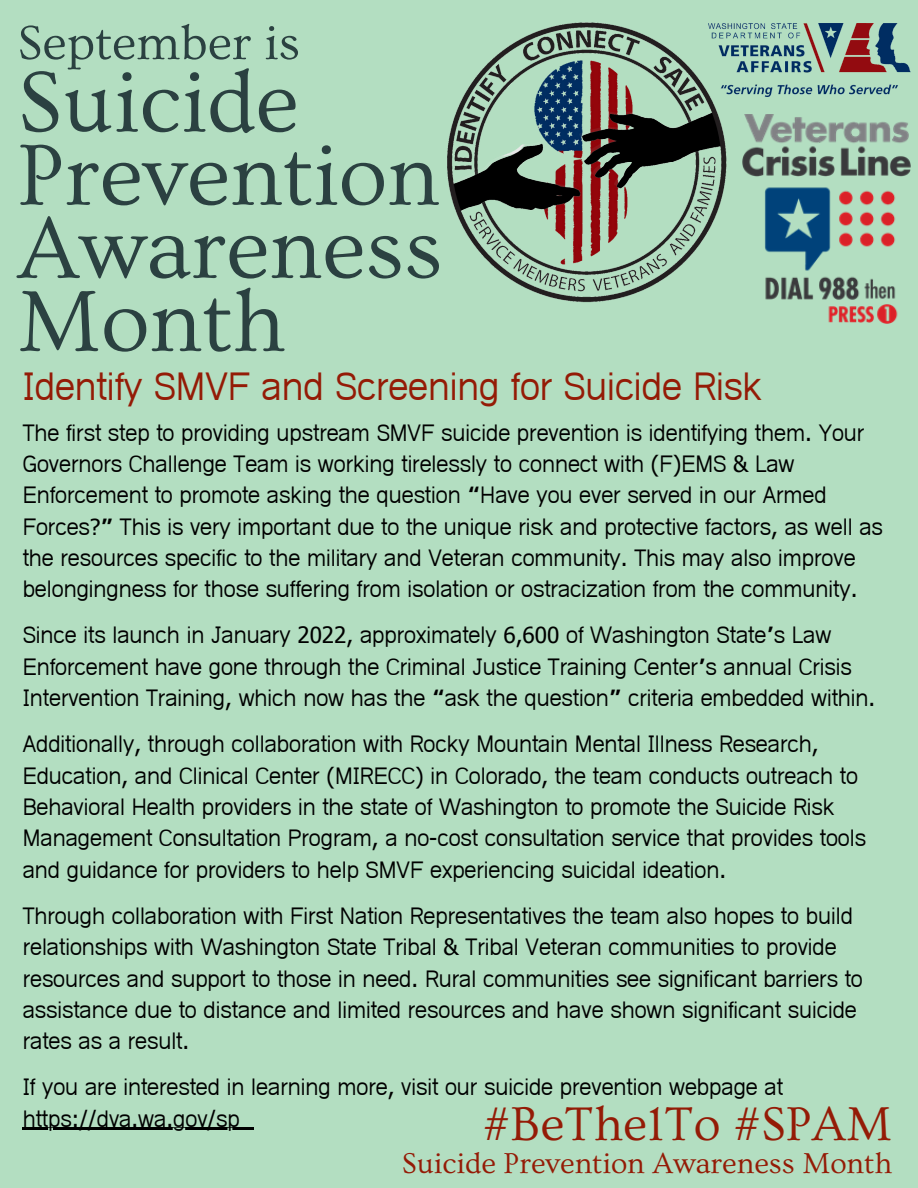
<style>
.page{position:relative;width:918px;height:1188px;background:#b3dec1}
.page>*{position:absolute;margin:0;border:0;box-sizing:border-box;transform-origin:0 0}
.t1{font:90.15px/73.2px "Ovo";color:#2b4141}
.t2{font:50.25px "Ovo";color:#2b4141}
.t3{font:49.65px "Ovo";color:#941b06}
.t4{font:700 37.5px "Hanuman";color:#941b06}
.t5{font:30.15px "Ovo";color:#941b06}
.t6{font:700 22.5px/31.3px "Hanuman";color:#000}
.s1{font-family:"Noto Sans Gurmukhi"}
</style>
<div class="page">
<img style="left:447px;top:22px;width:319px;height:281px">
<img style="left:742px;top:115px;width:168px;height:209px">
<img style="left:709px;top:23px;width:201px;height:73px">
<hr style="left:23px;top:1128px;width:217px;height:2px;background:#000">
<svg style="left:240px;top:1128px;width:13px;height:2px"></svg>
<h2 class="t2" style="left:17px;top:16px;width:284px">September is</h2>
<h1 class="t1" style="left:17px;top:67px;width:427px">Suicide<br>Prevention<br>Awareness<br>Month</h1>
<h3 class="t4" style="left:23px;top:364px;width:741px">Identify SMVF and Screening for Suicide Risk</h3>
<p class="t6" style="left:23px;top:419px;width:862px">The first step to providing upstream SMVF suicide prevention is identifying them. Your Governors Challenge Team is working tirelessly to connect with (F)EMS &amp; Law Enforcement to promote asking the question <span class="s1">“</span>Have you ever served in our Armed Forces?<span class="s1">”</span> This is very important due to the unique risk and protective factors, as well as the resources specific to the military and Veteran community. This may also improve belongingness for those suffering from isolation or ostracization from the community.</p>
<p class="t6" style="left:23px;top:622px;width:854px">Since its launch in January 2022, approximately 6,600 of Washington State<span class="s1">’</span>s Law<br>Enforcement have gone through the Criminal Justice Training Center<span class="s1">’</span>s annual Crisis<br>Intervention Training, which now has the <span class="s1">“</span>ask the question<span class="s1">”</span> criteria embedded within.</p>
<p class="t6" style="left:23px;top:731px;width:845px">Additionally, through collaboration with Rocky Mountain Mental Illness Research, Education, and Clinical Center (MIRECC) in Colorado, the team conducts outreach to Behavioral Health providers in the state of Washington to promote the Suicide Risk Management Consultation Program, a no-cost consultation service that provides tools and guidance for providers to help SMVF experiencing suicidal ideation.</p>
<p class="t6" style="left:23px;top:903px;width:842px">Through collaboration with First Nation Representatives the team also hopes to build relationships with Washington State Tribal &amp; Tribal Veteran communities to provide resources and support to those in need. Rural communities see significant barriers to assistance due to distance and limited resources and have shown significant suicide rates as a result.</p>
<p class="t6" style="left:23px;top:1074px;width:762px">If you are interested in learning more, visit our suicide prevention webpage at https://dva.wa.gov/sp</p>
<h3 class="t3" style="left:482px;top:1097px;width:411px">#BeThe1To #SPAM</h3>
<h3 class="t5" style="left:402px;top:1147px;width:492px">Suicide Prevention Awareness Month</h3>
</div>
